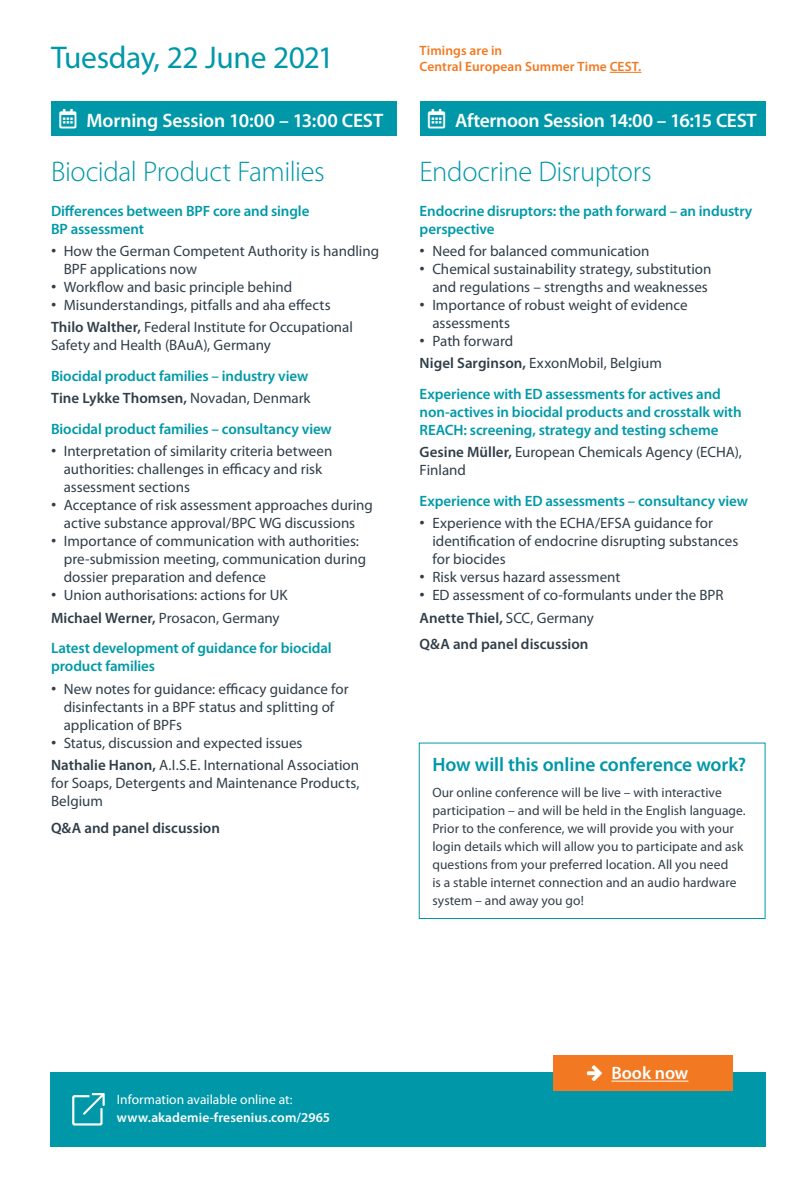
<style>
.page{position:relative;width:808px;height:1191px;background:#fff}
.page>*{position:absolute;margin:0;border:0;box-sizing:border-box;transform-origin:0 0}
.t1{font:31.5px "Myriad Pro";letter-spacing:-.015em;color:#0098a9}
.t2{font:300 28.5px "Myriad Pro";letter-spacing:-.015em;color:#0098a9}
.t3{font:600 19.5px "Myriad Pro";letter-spacing:-.015em;color:#fff}
.t4{font:600 19.5px "Myriad Pro";letter-spacing:-.005em;color:#0098a9}
.t5{font:600 18px "Myriad Pro";letter-spacing:-.005em;color:#fff}
.t6{font:15px/18px "Myriad Pro";color:#303e49}
.t7{font:600 15px/18px "Myriad Pro";letter-spacing:-.01em;color:#009aa8}
.t8{font:600 15px "Myriad Pro";color:#303e49}
.t9{font:13.5px/18px "Myriad Pro";letter-spacing:.005em;color:#323e48}
.t10{font:600 13.5px/16.2px "Myriad Pro";letter-spacing:.005em;color:#f27921}
.t11{font:600 13.5px "Myriad Pro";letter-spacing:.005em;color:#fff}
.t12{font:13.5px "Myriad Pro";letter-spacing:.005em;color:#fff}
.s1{font-family:"Arial"}
.s2{font-weight:600}
.s3{color:#303e49}
.s4{font-weight:400;color:#303e49}
</style>
<div class="page">
<div style="left:50px;top:1071px;width:715px;height:75px;background:#0098a9"></div>
<svg style="left:72px;top:1093px;width:33px;height:32px"></svg>
<div style="left:553px;top:1055px;width:179px;height:35px;background:#f27921"></div>
<hr style="left:611px;top:1080px;width:77px;height:1px;background:#fff">
<div style="left:51px;top:102px;width:346px;height:34px;background:#0098a9"></div>
<div style="left:420px;top:102px;width:345px;height:34px;background:#0098a9"></div>
<hr style="left:610px;top:72px;width:31px;height:1px;background:#f27921">
<div style="left:419px;top:742px;width:346px;height:177px;border:1px solid #0098a9"></div>
<h1 class="t1" style="left:51px;top:38px;width:285px">Tuesday, 22 June 2021</h1>
<h3 class="t3" style="left:60px;top:108px;width:325px">▲ Morning Session 10:00 – 13:00 CEST</h3>
<h2 class="t2" style="left:51px;top:154px;width:275px">Biocidal Product Families</h2>
<p class="t7" style="left:51px;top:201px;width:260px">Differences between BPF core and single<br>BP assessment</p>
<p class="t6" style="left:64px;top:242px;width:317px;text-indent:-13px"><span class="s1">•</span> How the German Competent Authority is handling<br>BPF applications now</p>
<p class="t6" style="left:51px;top:278px;width:243px"><span class="s1">•</span> Workflow and basic principle behind</p>
<p class="t6" style="left:51px;top:294px;width:303px;line-height:22.2px"><span class="s1">•</span> Misunderstandings, pitfalls and aha effects<br><span class="s2">Thilo Walther,</span> Federal Institute for Occupational</p>
<p class="t6" style="left:51px;top:336px;width:221px">Safety and Health (BAuA), Germany</p>
<p class="t7" style="left:51px;top:364px;width:261px;line-height:22.2px">Biocidal product families – industry view<br><span class="s3">Tine Lykke Thomsen,</span> <span class="s4">Novadan, Denmark</span></p>
<p class="t7" style="left:51px;top:420px;width:282px">Biocidal product families – consultancy view</p>
<p class="t6" style="left:64px;top:442px;width:270px;text-indent:-13px"><span class="s1">•</span> Interpretation of similarity criteria between authorities: challenges in efficacy and risk assessment sections</p>
<p class="t6" style="left:51px;top:496px;width:323px;text-align:center"><span class="s1">•</span> Acceptance of risk assessment approaches during active substance approval/BPC WG discussions</p>
<p class="t6" style="left:64px;top:532px;width:304px;text-indent:-13px"><span class="s1">•</span> Importance of communication with authorities: pre-submission meeting, communication during dossier preparation and defence</p>
<p class="t6" style="left:51px;top:584px;width:238px;line-height:22.2px"><span class="s1">•</span> Union authorisations: actions for UK<br><span class="s2">Michael Werner,</span> Prosacon, Germany</p>
<p class="t7" style="left:51px;top:639px;width:282px">Latest development of guidance for biocidal product families</p>
<p class="t6" style="left:64px;top:679px;width:286px;text-indent:-13px"><span class="s1">•</span> New notes for guidance: efficacy guidance for disinfectants in a BPF status and splitting of application of BPFs</p>
<p class="t6" style="left:51px;top:731px;width:310px;line-height:22.2px"><span class="s1">•</span> Status, discussion and expected issues<br><span class="s2">Nathalie Hanon,</span> A.I.S.E. International Association</p>
<p class="t6" style="left:51px;top:773px;width:310px">for Soaps, Detergents and Maintenance Products,<br>Belgium</p>
<p class="t8" style="left:51px;top:818px;width:170px">Q&amp;A and panel discussion</p>
<p class="t10" style="left:420px;top:42px;width:223px">Timings are in<br>Central European Summer Time CEST.</p>
<h3 class="t3" style="left:428px;top:108px;width:330px">▲ Afternoon Session 14:00 – 16:15 CEST</h3>
<h2 class="t2" style="left:420px;top:154px;width:233px">Endocrine Disruptors</h2>
<p class="t7" style="left:420px;top:201px;width:334px">Endocrine disruptors: the path forward – an industry perspective</p>
<p class="t6" style="left:420px;top:242px;width:231px"><span class="s1">•</span> Need for balanced communication</p>
<p class="t6" style="left:420px;top:260px;width:293px;text-align:center"><span class="s1">•</span> Chemical sustainability strategy, substitution and regulations – strengths and weaknesses</p>
<p class="t6" style="left:432px;top:296px;width:257px;text-indent:-13px"><span class="s1">•</span> Importance of robust weight of evidence assessments</p>
<p class="t6" style="left:420px;top:330px;width:244px;line-height:22.2px"><span class="s1">•</span> Path forward<br><span class="s2">Nigel Sarginson,</span> ExxonMobil, Belgium</p>
<p class="t7" style="left:420px;top:385px;width:323px">Experience with ED assessments for actives and non-actives in biocidal products and crosstalk with<br>REACH: screening, strategy and testing scheme</p>
<p class="t6" style="left:420px;top:443px;width:324px"><span class="s2">Gesine Müller,</span> European Chemicals Agency (ECHA),<br>Finland</p>
<p class="t7" style="left:420px;top:492px;width:330px">Experience with ED assessments – consultancy view</p>
<p class="t6" style="left:432px;top:514px;width:307px;text-indent:-13px"><span class="s1">•</span> Experience with the ECHA/EFSA guidance for identification of endocrine disrupting substances for biocides</p>
<p class="t6" style="left:420px;top:568px;width:202px"><span class="s1">•</span> Risk versus hazard assessment</p>
<p class="t6" style="left:420px;top:584px;width:305px;line-height:22.2px"><span class="s1">•</span> ED assessment of co-formulants under the BPR<br><span class="s2">Anette Thiel,</span> SCC, Germany</p>
<p class="t8" style="left:420px;top:634px;width:170px">Q&amp;A and panel discussion</p>
<h3 class="t4" style="left:432px;top:752px;width:315px">How will this online conference work?</h3>
<p class="t9" style="left:432px;top:783px;width:315px">Our online conference will be live – with interactive participation – and will be held in the English language.<br>Prior to the conference, we will provide you with your login details which will allow you to participate and ask questions from your preferred location. All you need<br>is a stable internet connection and an audio hardware system – and away you go!</p>
<p class="t12" style="left:117px;top:1091px;width:177px">Information available online at:</p>
<p class="t11" style="left:117px;top:1108px;width:215px">www.akademie-fresenius.com/2965</p>
<p class="t5" style="left:611px;top:1061px;width:79px">Book now</p>
</div>
